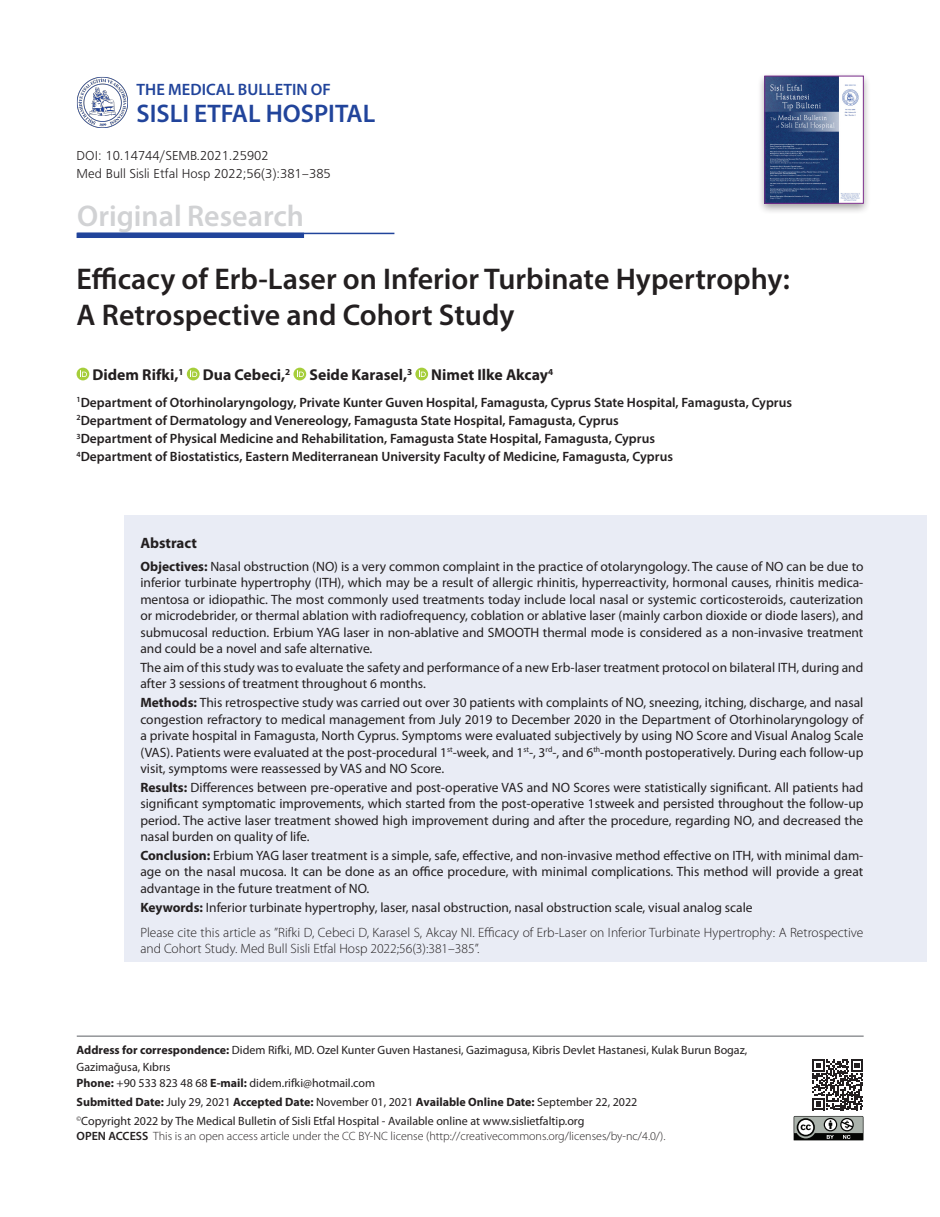
<style>
.page{position:relative;width:940px;height:1217px;background:#fff}
.page>*{position:absolute;margin:0;border:0;box-sizing:border-box;transform-origin:0 0}
.ana_baslik{font:600 30px/36px "Myriad Pro";color:#231f20}
.ana_baslik-2{font:600 30px "Myriad Pro";color:#d1d2d4}
.ana_baslik-3{font:600 25.5px "Myriad Pro";color:#21449b}
.ana_baslik-4{font:600 16.5px "Myriad Pro";color:#21449b}
.yazar_adları{font:700 15.75px "Myriad Pro";color:#231f20}
.ozet_baslik{font:700 15px "Myriad Pro";color:#231f20}
.ozet{font:13.5px/16.5px "Myriad Pro";color:#231f20;text-align:justify}
.kurumlar{font:600 13.5px "Myriad Pro";color:#231f20}
.ozet-2{font:300 13.5px/16.5px "Myriad Pro";color:#231f20}
.doi{font:13.5px "Frugal Normal Tr";color:#231f20}
.info{font:12px/16.5px "Myriad Pro";color:#231f20}
.t1{font:300 12px "Myriad Pro";color:#231f20}
.info-2{font:700 12px "Myriad Pro";color:#231f20}
.s1{font-weight:700}
.s2{font-weight:400}
.s3{font-weight:600}
</style>
<div class="page">
<div style="left:124px;top:515px;width:803px;height:446px;background:#e9ecf5"></div>
<div style="left:77px;top:367px;width:12px;height:13px;background:#a6ce3b;border-radius:50%"></div>
<svg style="left:80px;top:370px;width:7px;height:7px"></svg>
<svg style="left:187px;top:367px;width:13px;height:13px"></svg>
<svg style="left:190px;top:370px;width:7px;height:7px"></svg>
<svg style="left:293px;top:367px;width:13px;height:13px"></svg>
<svg style="left:297px;top:370px;width:7px;height:7px"></svg>
<svg style="left:415px;top:367px;width:13px;height:13px"></svg>
<svg style="left:419px;top:370px;width:7px;height:7px"></svg>
<hr style="left:77px;top:1035px;width:786px;height:1px;background:#939598">
<img style="left:77px;top:77px;width:51px;height:51px">
<div style="left:757px;top:72px;width:114px;height:142px;background:#231f20;opacity:.43"></div>
<img style="left:766px;top:78px;width:95px;height:123px">
<div style="left:764px;top:76px;width:99px;height:127px;border:1px solid #782a89"></div>
<svg style="left:812px;top:1059px;width:51px;height:50px"></svg>
<svg style="left:793px;top:1116px;width:71px;height:25px;background:#787b78"></svg>
<hr style="left:77px;top:233px;width:317px;height:1px;background:#21449b">
<div style="left:77px;top:233px;width:227px;height:5px;background:#21449b"></div>
<p class="ana_baslik-4" style="left:137px;top:79px;width:196px">THE MEDICAL BULLETIN OF</p>
<p class="ana_baslik-3" style="left:137px;top:97px;width:240px">SISLI ETFAL HOSPITAL</p>
<p class="doi" style="left:77px;top:147px;width:194px">DOI: 10.14744/SEMB.2021.25902</p>
<p class="doi" style="left:77px;top:165px;width:256px">Med Bull Sisli Etfal Hosp 2022;56(3):381–385</p>
<p class="ana_baslik-2" style="left:77px;top:197px;width:228px">Original Research</p>
<p class="ana_baslik" style="left:77px;top:260px;width:715px">Efficacy of Erb-Laser on Inferior Turbinate Hypertrophy:<br>A Retrospective and Cohort Study</p>
<p class="yazar_adları" style="left:92px;top:365px;width:462px">Didem Rifki,<sup>1</sup> Dua Cebeci,<sup>2</sup> Seide Karasel,<sup>3</sup> Nimet Ilke Akcay<sup>4</sup></p>
<p class="kurumlar" style="left:77px;top:394px;width:717px"><sup>1</sup>Department of Otorhinolaryngology, Private Kunter Guven Hospital, Famagusta, Cyprus State Hospital, Famagusta, Cyprus</p>
<p class="kurumlar" style="left:77px;top:412px;width:544px"><sup>2</sup>Department of Dermatology and Venereology, Famagusta State Hospital, Famagusta, Cyprus</p>
<p class="kurumlar" style="left:77px;top:430px;width:580px"><sup>3</sup>Department of Physical Medicine and Rehabilitation, Famagusta State Hospital, Famagusta, Cyprus</p>
<p class="kurumlar" style="left:77px;top:448px;width:598px"><sup>4</sup>Department of Biostatistics, Eastern Mediterranean University Faculty of Medicine, Famagusta, Cyprus</p>
<p class="ozet_baslik" style="left:140px;top:533px;width:58px">Abstract</p>
<p class="ozet" style="left:140px;top:557px;width:724px"><span class="s1">Objectives:</span> Nasal obstruction (NO) is a very common complaint in the practice of otolaryngology. The cause of NO can be due to inferior turbinate hypertrophy (ITH), which may be a result of allergic rhinitis, hyperreactivity, hormonal causes, rhinitis medica&shy;mentosa or idiopathic. The most commonly used treatments today include local nasal or systemic corticosteroids, cauterization or microdebrider, or thermal ablation with radiofrequency, coblation or ablative laser (mainly carbon dioxide or diode lasers), and submucosal reduction. Erbium YAG laser in non-ablative and SMOOTH thermal mode is considered as a non-invasive treatment and could be a novel and safe alternative.</p>
<p class="ozet" style="left:140px;top:658px;width:724px">The aim of this study was to evaluate the safety and performance of a new Erb-laser treatment protocol on bilateral ITH, during and after 3 sessions of treatment throughout 6 months.</p>
<p class="ozet" style="left:140px;top:694px;width:724px"><span class="s1">Methods:</span> This retrospective study was carried out over 30 patients with complaints of NO, sneezing, itching, discharge, and nasal congestion refractory to medical management from July 2019 to December 2020 in the Department of Otorhinolaryngology of a private hospital in Famagusta, North Cyprus. Symptoms were evaluated subjectively by using NO Score and Visual Analog Scale (VAS). Patients were evaluated at the post-procedural 1<sup>st</sup>-week, and 1<sup>st</sup>-, 3<sup>rd</sup>-, and 6<sup>th</sup>-month postoperatively. During each follow-up visit, symptoms were reassessed by VAS and NO Score.</p>
<p class="ozet" style="left:140px;top:778px;width:724px"><span class="s1">Results:</span> Differences between pre-operative and post-operative VAS and NO Scores were statistically significant. All patients had significant symptomatic improvements, which started from the post-operative 1stweek and persisted throughout the follow-up period. The active laser treatment showed high improvement during and after the procedure, regarding NO, and decreased the nasal burden on quality of life.</p>
<p class="ozet" style="left:140px;top:846px;width:724px"><span class="s1">Conclusion:</span> Erbium YAG laser treatment is a simple, safe, effective, and non-invasive method effective on ITH, with minimal dam&shy;age on the nasal mucosa. It can be done as an office procedure, with minimal complications. This method will provide a great advantage in the future treatment of NO.</p>
<p class="ozet" style="left:140px;top:898px;width:614px"><span class="s1">Keywords:</span> Inferior turbinate hypertrophy, laser, nasal obstruction, nasal obstruction scale, visual analog scale</p>
<p class="ozet-2" style="left:140px;top:923px;width:724px">Please cite this article as ”Rifki D, Cebeci D, Karasel S, Akcay NI. Efficacy of Erb-Laser on Inferior Turbinate Hypertrophy: A Retrospective and Cohort Study. Med Bull Sisli Etfal Hosp 2022;56(3):381–385”.</p>
<p class="info" style="left:77px;top:1041px;width:672px"><span class="s1">Address for correspondence:</span> Didem Rifki, MD. Ozel Kunter Guven Hastanesi, Gazimagusa, Kibris Devlet Hastanesi, Kulak Burun Bogaz,<br>Gazimağusa, Kıbrıs</p>
<p class="info" style="left:77px;top:1074px;width:300px"><span class="s1">Phone:</span> +90 533 823 48 68 <span class="s1">E-mail:</span> didem.rifki@hotmail.com</p>
<p class="info-2" style="left:77px;top:1093px;width:562px">Submitted Date: <span class="s2">July 29, 2021</span> Accepted Date: <span class="s2">November 01, 2021</span> Available Online Date: <span class="s2">September 22, 2022</span></p>
<p class="info" style="left:77px;top:1111px;width:509px"><sup>©</sup>Copyright 2022 by The Medical Bulletin of Sisli Etfal Hospital - Available online at www.sislietfaltip.org</p>
<p class="t1" style="left:77px;top:1129px;width:590px"><span class="s3">OPEN ACCESS</span> This is an open access article under the CC BY-NC license (http://creativecommons.org/licenses/by-nc/4.0/).</p>
</div>
